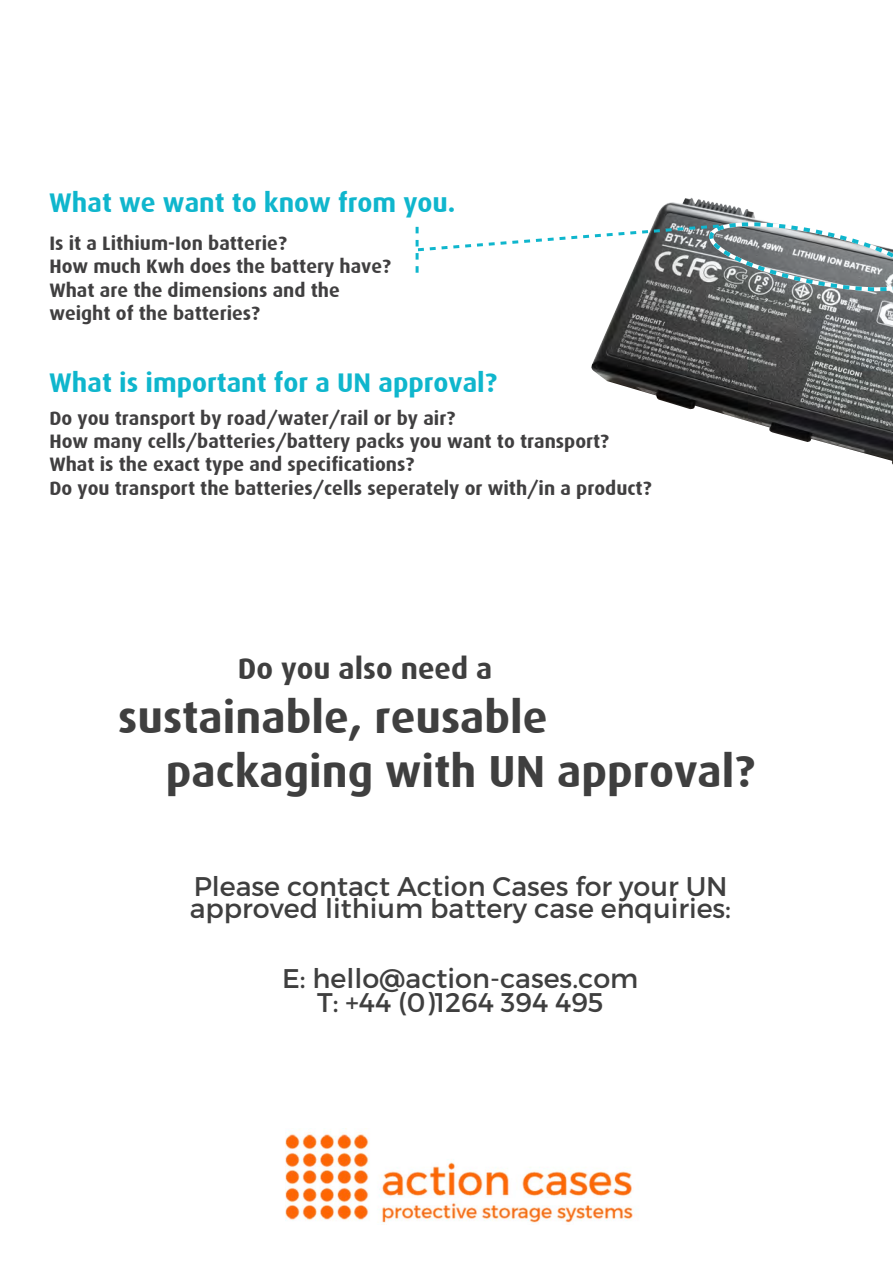
<style>
.page{position:relative;width:893px;height:1263px;background:#fff}
.page>*{position:absolute;margin:0;border:0;box-sizing:border-box;transform-origin:0 0}
.t1{font:700 45px "Dax";color:#3f3f3f}
.t2{font:700 30px "Dax";color:#3f3f3f}
.t3{font:27px/21.8px "Montserrat";color:#3f3f3f}
.t4{font:700 27px "Dax";color:#0fb6cd}
.t5{font:700 19.5px/23.4px "Dax";color:#403f40}
</style>
<div class="page">
<img style="left:591px;top:197px;width:302px;height:267px">
<svg style="left:415px;top:216px;width:478px;height:77px"></svg>
<img style="left:286px;top:1128px;width:351px;height:95px">
<p class="t4" style="left:49px;top:188px;width:408px">What we want to know from you.</p>
<p class="t5" style="left:49px;top:232px;width:239px">Is it a Lithium-Ion batterie?</p>
<p class="t5" style="left:49px;top:255px;width:343px">How much Kwh does the battery have?</p>
<p class="t5" style="left:49px;top:278px;width:292px">What are the dimensions and the weight of the batteries?</p>
<p class="t4" style="left:49px;top:368px;width:449px">What is important for a UN approval?</p>
<p class="t5" style="left:49px;top:406px;width:407px">Do you transport by road/water/rail or by air?</p>
<p class="t5" style="left:49px;top:430px;width:561px">How many cells/batteries/battery packs you want to transport?</p>
<p class="t5" style="left:49px;top:453px;width:366px">What is the exact type and specifications?</p>
<p class="t5" style="left:49px;top:476px;width:604px">Do you transport the batteries/cells seperately or with/in a product?</p>
<p class="t2" style="left:238px;top:651px;width:256px">Do you also need a</p>
<p class="t1" style="left:118px;top:692px;width:431px">sustainable, reusable</p>
<p class="t1" style="left:166px;top:746px;width:590px">packaging with UN approval?</p>
<p class="t3" style="left:190px;top:876px;width:543px">Please contact Action Cases for your UN approved lithium battery case enquiries:</p>
<p class="t3" style="left:282px;top:965px;width:358px;line-height:24.8px;text-align:center">E: hello@action-cases.com<br>T: +44 (0)1264 394 495</p>
</div>
